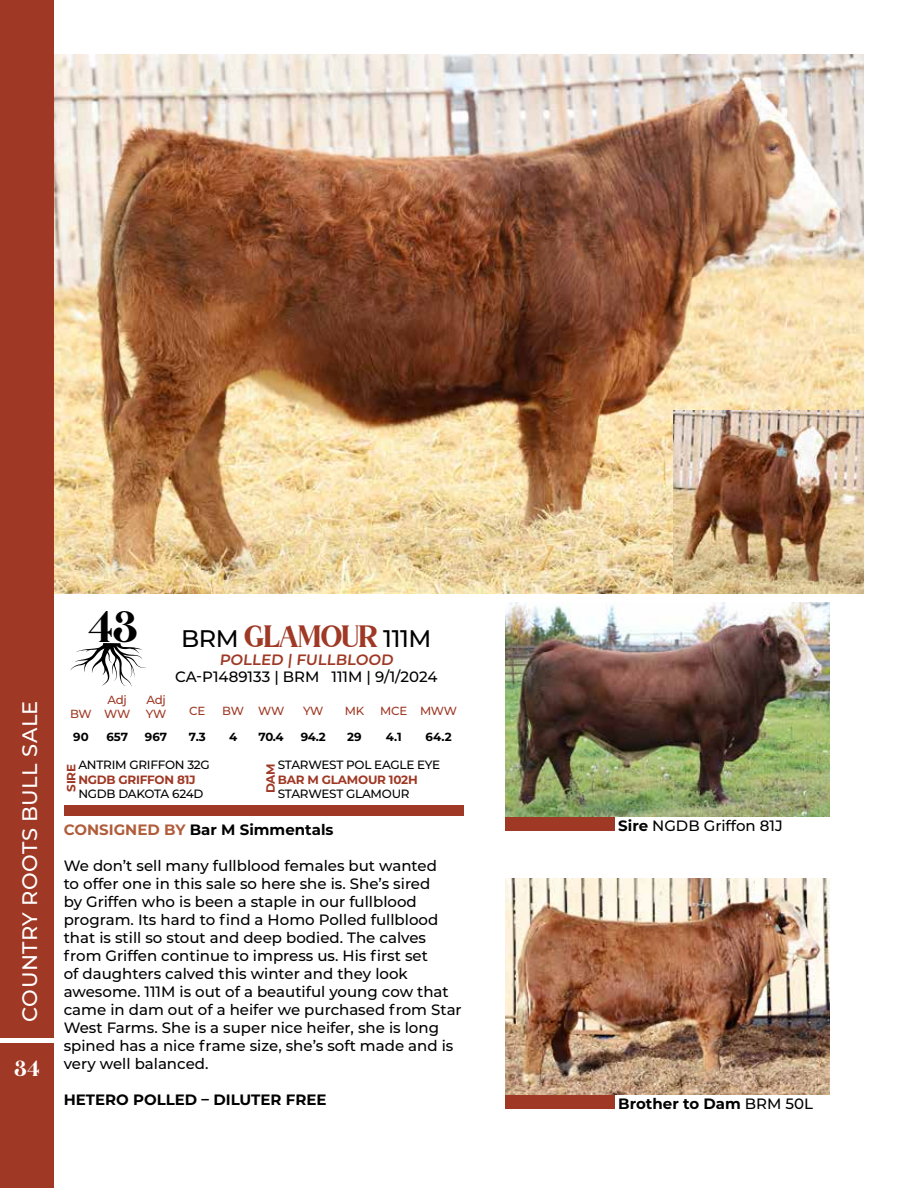
<style>
.page{position:relative;width:918px;height:1188px;background:#fff}
.page>*{position:absolute;margin:0;border:0;box-sizing:border-box;transform-origin:0 0}
.t1{font:500 24px "Montserrat";letter-spacing:-.02em;color:#000}
.t2{font:500 21px "Montserrat";letter-spacing:.02em;color:#fff}
.t3{font:21px "Backslash";color:#fff}
.t4{font:500 15px/18px "Montserrat";color:#000}
.t5{font:700 15px "Montserrat";color:#000}
.t6{font:600 15px "Montserrat";color:#9f3824}
.t7{font:500 12px "Montserrat";letter-spacing:-.02em;color:#000}
.t8{font:700 12px "Montserrat";letter-spacing:-.02em;color:#9f3824}
.t9{font:700 11.7px "Montserrat";color:#000}
.t10{font:500 11.7px/14.1px "Montserrat";letter-spacing:-.025em;color:#9f3824}
.s1{font-family:"Backslash";font-weight:400;font-size:30px;color:#9f3824}
.s2{color:#b05d3b}
.s3{font-weight:700}
.s4{font-weight:500}
</style>
<div class="page">
<div style="left:0;top:0;width:54px;height:1188px;background:#9f3824"></div>
<div style="left:0;top:1038px;width:54px;height:5px;background:#fff"></div>
<div style="left:64px;top:806px;width:400px;height:10px;background:#9f3824"></div>
<img style="left:54px;top:54px;width:810px;height:540px">
<div style="left:505px;top:802px;width:110px;height:28px;background:#9f3824"></div>
<div style="left:505px;top:1080px;width:110px;height:29px;background:#9f3824"></div>
<img style="left:505px;top:602px;width:324px;height:214px">
<img style="left:505px;top:878px;width:324px;height:216px">
<svg style="left:70px;top:643px;width:76px;height:44px"></svg>
<img style="left:674px;top:410px;width:190px;height:184px">
<h2 class="t2" style="left:15px;top:1022px;width:323px;rotate:-90deg">COUNTRY ROOTS BULL SALE</h2>
<h2 class="t3" style="left:14px;top:1057px;width:27px">34</h2>
<h1 class="t1" style="left:86px;top:622px;width:347px"><sup>43</sup> BRM <span class="s1">GLAMOUR</span> 111M</h1>
<p class="t6" style="left:219px;top:649px;width:178px">POLLED | FULLBLOOD</p>
<p class="t4" style="left:175px;top:667px;width:264px">CA-P1489133 | BRM 111M | 9/1/2024</p>
<p class="t10" style="left:104px;top:692px;width:28px">Adj<br>WW</p>
<p class="t10" style="left:146px;top:692px;width:22px">Adj<br>YW</p>
<p class="t10" style="left:189px;top:703px;width:18px">CE</p>
<p class="t10" style="left:222px;top:703px;width:64px">BW WW</p>
<p class="t10" style="left:303px;top:703px;width:22px">YW</p>
<p class="t10" style="left:345px;top:703px;width:21px">MK</p>
<p class="t10" style="left:380px;top:703px;width:78px">MCE MWW</p>
<p class="t9" style="left:189px;top:729px;width:18px">7.3</p>
<p class="t9" style="left:229px;top:729px;width:10px">4</p>
<p class="t9" style="left:259px;top:729px;width:27px">70.4</p>
<p class="t9" style="left:301px;top:729px;width:26px">94.2</p>
<p class="t9" style="left:347px;top:729px;width:16px">29</p>
<p class="t9" style="left:386px;top:729px;width:17px">4.1</p>
<p class="t9" style="left:426px;top:729px;width:27px">64.2</p>
<p class="t10" style="left:70px;top:706px;width:23px">BW</p>
<p class="t9" style="left:73px;top:728px;width:17px">90</p>
<p class="t9" style="left:106px;top:728px;width:23px">657</p>
<p class="t9" style="left:145px;top:728px;width:24px">967</p>
<p class="t7" style="left:78px;top:757px;width:133px">ANTRIM GRIFFON 32G</p>
<p class="t8" style="left:78px;top:771px;width:119px">NGDB GRIFFON 81J</p>
<p class="t7" style="left:78px;top:786px;width:127px">NGDB DAKOTA 624D</p>
<p class="t8" style="left:62px;top:792px;width:29px;rotate:-90deg">SIRE</p>
<p class="t8" style="left:262px;top:793px;width:31px;rotate:-90deg">DAM</p>
<p class="t7" style="left:278px;top:757px;width:164px">STARWEST POL EAGLE EYE</p>
<p class="t8" style="left:278px;top:771px;width:141px">BAR M GLAMOUR 102H</p>
<p class="t7" style="left:278px;top:786px;width:133px">STARWEST GLAMOUR</p>
<p class="t5" style="left:64px;top:819px;width:271px"><span class="s2">CONSIGNED BY</span> Bar M Simmentals</p>
<p class="t4" style="left:64px;top:856px;width:400px">We don’t sell many fullblood females but wanted<br>to offer one in this sale so here she is. She’s sired<br>by Griffen who is been a staple in our fullblood program. Its hard to find a Homo Polled fullblood that is still so stout and deep bodied. The calves from Griffen continue to impress us. His first set<br>of daughters calved this winter and they look awesome. 111M is out of a beautiful young cow that came in dam out of a heifer we purchased from Star West Farms. She is a super nice heifer, she is long spined has a nice frame size, she’s soft made and is very well balanced.</p>
<p class="t5" style="left:64px;top:1089px;width:264px">HETERO POLLED – DILUTER FREE</p>
<p class="t4" style="left:618px;top:816px;width:166px"><span class="s3">Sire</span> NGDB Griffon 81J</p>
<p class="t5" style="left:618px;top:1093px;width:196px">Brother to Dam <span class="s4">BRM 50L</span></p>
</div>
